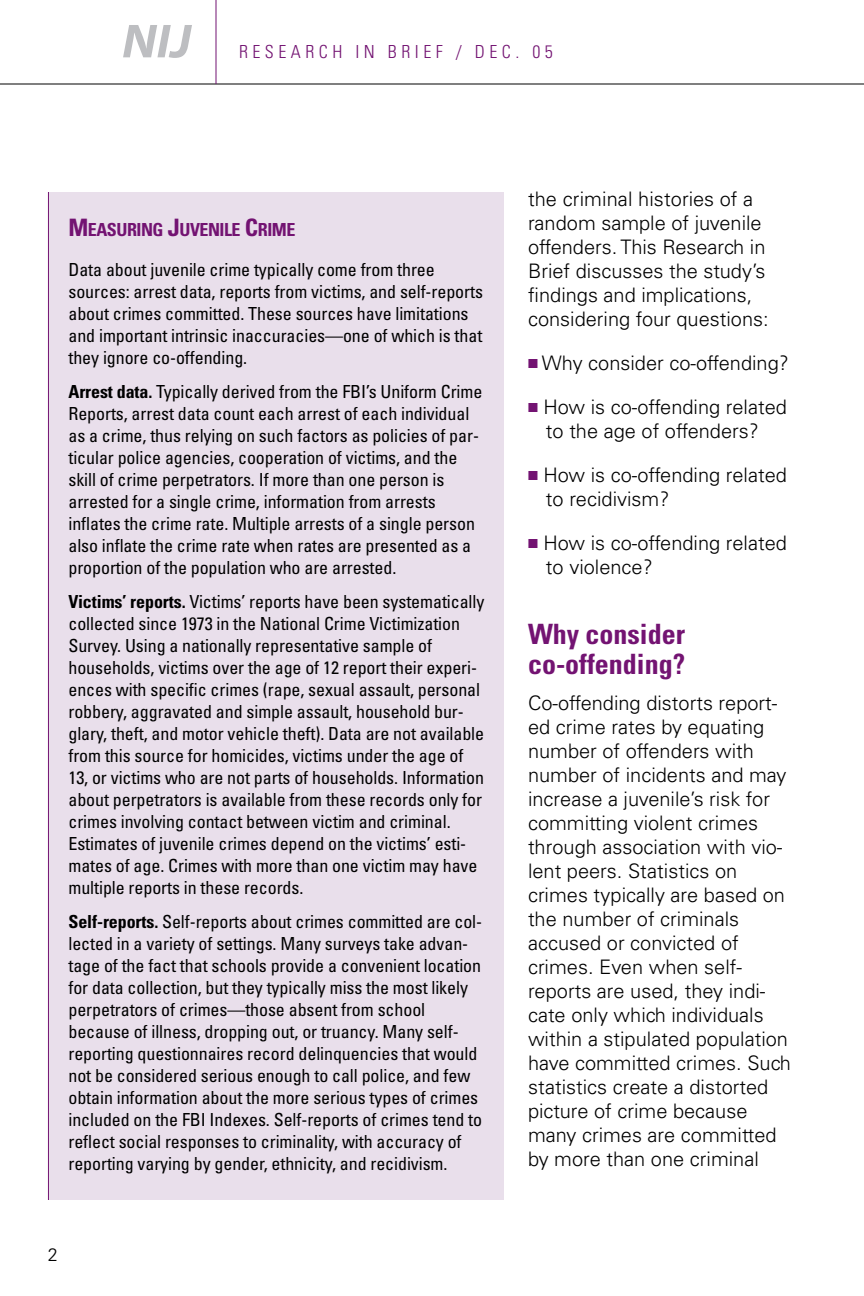
<style>
.page{position:relative;width:864px;height:1296px;background:#fff}
.page>*{position:absolute;margin:0;border:0;box-sizing:border-box;transform-origin:0 0}
.t1{font:700 condensed 28px/30px "Univers";color:#731372}
.t2{font:300 20px/24px "Univers";color:#000}
.t3{font:condensed 18px/22px "Univers";letter-spacing:-.005em;color:#000}
.t4{font:300 condensed 18px "Univers";letter-spacing:.25em;color:#731372}
.t5{font:700 condensed 18px "Univers";letter-spacing:-.025em;color:#731372}
.t6{font:300 18px "Univers";color:#000}
.s1{font-size:24px}
.s2{font-weight:700}
.s3{color:#731372}
</style>
<div class="page">
<hr style="left:0;top:84px;width:864px;height:1px;background:#000">
<hr style="left:216px;top:0;width:1px;height:84px;background:#731372">
<svg style="left:123px;top:25px;width:69px;height:33px"></svg>
<div style="left:48px;top:192px;width:456px;height:1008px;background:#e9dfeb"></div>
<hr style="left:48px;top:192px;width:1px;height:1008px;background:#731372">
<p class="t4" style="left:239px;top:45px;width:315px">RESEARCH IN BRIEF / DEC. 05</p>
<p class="t5" style="left:68px;top:223px;width:228px"><span class="s1">M</span>EASURING <span class="s1">J</span>UVENILE <span class="s1">C</span>RIME</p>
<p class="t3" style="left:68px;top:260px;width:416px">Data about juvenile crime typically come from three sources: arrest data, reports from victims, and self-reports about crimes committed. These sources have limitations and important intrinsic inaccuracies—one of which is that they ignore co-offending.</p>
<p class="t3" style="left:68px;top:382px;width:415px"><span class="s2">Arrest data.</span> Typically derived from the FBI’s Uniform Crime Reports, arrest data count each arrest of each individual as a crime, thus relying on such factors as policies of par&shy;ticular police agencies, cooperation of victims, and the skill of crime perpetrators. If more than one person is arrested for a single crime, information from arrests inflates the crime rate. Multiple arrests of a single person also inflate the crime rate when rates are presented as a proportion of the population who are arrested.</p>
<p class="t3" style="left:68px;top:592px;width:417px"><span class="s2">Victims’ reports.</span> Victims’ reports have been systematically collected since 1973 in the National Crime Victimization<br>Survey. Using a nationally representative sample of</p>
<p class="t3" style="left:68px;top:658px;width:413px">households, victims over the age of 12 report their experi&shy;ences with specific crimes (rape, sexual assault, personal</p>
<p class="t3" style="left:68px;top:702px;width:417px">robbery, aggravated and simple assault, household bur&shy;glary, theft, and motor vehicle theft). Data are not available</p>
<p class="t3" style="left:68px;top:768px;width:417px">13, or victims who are not parts of households. Information</p>
<p class="t3" style="left:68px;top:746px;width:396px">from this source for homicides, victims under the age of</p>
<p class="t3" style="left:68px;top:790px;width:415px">about perpetrators is available from these records only for crimes involving contact between victim and criminal.<br>Estimates of juvenile crimes depend on the victims’ esti&shy;mates of age. Crimes with more than one victim may have multiple reports in these records.</p>
<p class="t3" style="left:68px;top:912px;width:415px"><span class="s2">Self-reports.</span> Self-reports about crimes committed are col-</p>
<p class="t3" style="left:68px;top:956px;width:414px">tage of the fact that schools provide a convenient location for data collection, but they typically miss the most likely perpetrators of crimes—those absent from school</p>
<p class="t3" style="left:68px;top:1044px;width:415px">reporting questionnaires record delinquencies that would not be considered serious enough to call police, and few obtain information about the more serious types of crimes included on the FBI Indexes. Self-reports of crimes tend to</p>
<p class="t3" style="left:68px;top:934px;width:401px">lected in a variety of settings. Many surveys take advan-</p>
<p class="t3" style="left:68px;top:1022px;width:392px">because of illness, dropping out, or truancy. Many self-</p>
<p class="t3" style="left:68px;top:1132px;width:395px">reflect social responses to criminality, with accuracy of reporting varying by gender, ethnicity, and recidivism.</p>
<p class="t6" style="left:48px;top:1248px;width:12px">2</p>
<p class="t2" style="left:528px;top:189px;width:242px">the criminal histories of a random sample of juvenile offenders. This Research in<br>Brief discusses the study’s findings and implications, considering four questions:</p>
<p class="t2" style="left:528px;top:353px;width:262px"><span class="s3">❋</span> Why consider co-offending?</p>
<p class="t2" style="left:528px;top:397px;width:260px;text-align:center"><span class="s3">❋</span> How is co-offending related to the age of offenders?</p>
<p class="t2" style="left:546px;top:465px;width:242px;text-indent:-18px"><span class="s3">❋</span> How is co-offending related to recidivism?</p>
<p class="t2" style="left:546px;top:533px;width:242px;text-indent:-18px"><span class="s3">❋</span> How is co-offending related to violence?</p>
<h2 class="t1" style="left:528px;top:622px;width:159px">Why consider co-offending?</h2>
<p class="t2" style="left:528px;top:693px;width:264px">Co-offending distorts report&shy;ed crime rates by equating number of offenders with number of incidents and may increase a juvenile’s risk for committing violent crimes through association with vio&shy;lent peers. Statistics on crimes typically are based on the number of criminals accused or convicted of crimes. Even when self&shy;reports are used, they indi&shy;cate only which individuals within a stipulated population have committed crimes. Such statistics create a distorted picture of crime because many crimes are committed by more than one criminal</p>
</div>
